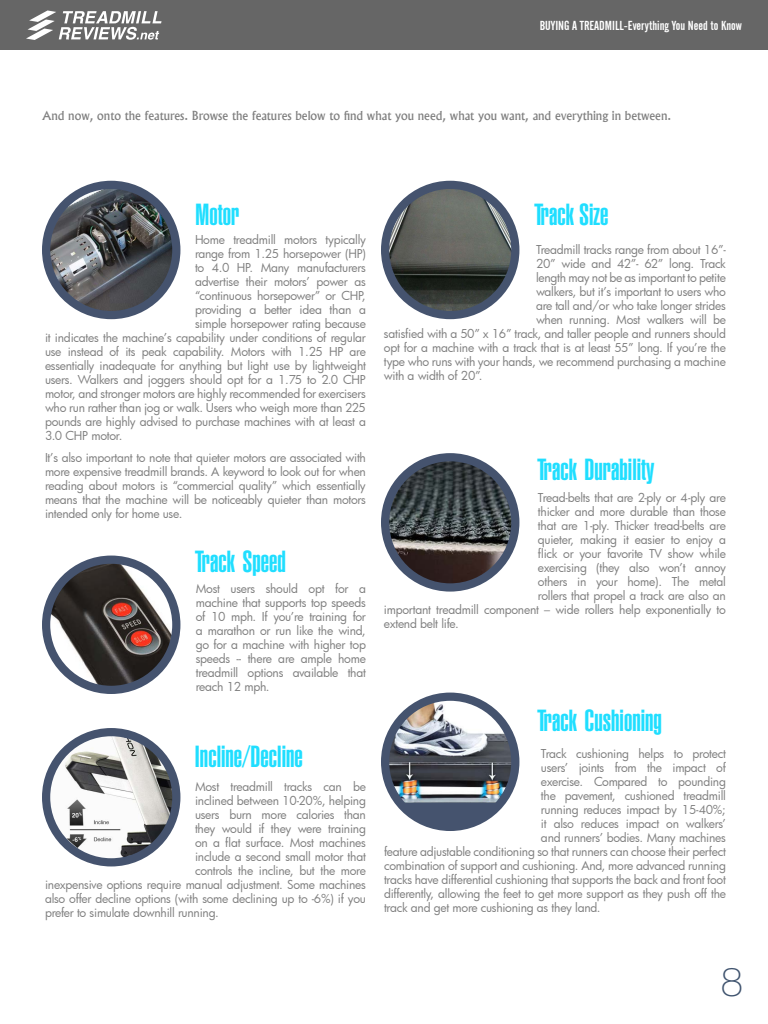
<style>
.page{position:relative;width:768px;height:1024px;background:#fff}
.page>*{position:absolute;margin:0;border:0;box-sizing:border-box;transform-origin:0 0}
.t1{font:100 40px "Helvetica Neue";color:#3f536e}
.t2{font:900 extra-condensed 30px "Helvetica";color:#20deff}
.t3{font:13px "Alternate Gothic No 2 BT";color:#fff}
.t4{font:12px/14px "Futura";letter-spacing:-.02em;color:#808080;text-align:justify}
.t5{font:500 12px "Albertus";color:#808080}
</style>
<div class="page">
<div style="left:381px;top:453px;width:138px;height:139px;background:#45536e;border-radius:50%"></div>
<img style="left:389px;top:461px;width:122px;height:122px;border-radius:61px">
<div style="left:42px;top:556px;width:138px;height:138px;background:#45536e;border-radius:50%"></div>
<img style="left:50px;top:564px;width:122px;height:122px;border-radius:61px">
<div style="left:381px;top:693px;width:138px;height:138px;background:#45536e;border-radius:50%"></div>
<img style="left:389px;top:701px;width:122px;height:102px">
<div style="left:42px;top:728px;width:138px;height:138px;background:#45536e;border-radius:50%"></div>
<img style="left:50px;top:736px;width:122px;height:122px;border-radius:61px">
<div style="left:381px;top:181px;width:138px;height:138px;background:#45536e;border-radius:50%"></div>
<img style="left:389px;top:189px;width:122px;height:122px;border-radius:61px">
<div style="left:42px;top:181px;width:138px;height:138px;background:#45536e;border-radius:50%"></div>
<img style="left:50px;top:189px;width:122px;height:122px;border-radius:61px">
<div style="left:0;top:0;width:768px;height:50px;background:#666"></div>
<svg style="left:26px;top:10px;width:136px;height:30px"></svg>
<p class="t3" style="left:540px;top:18px;width:203px">BUYING A TREADMILL-Everything You Need to Know</p>
<p class="t5" style="left:42px;top:108px;width:631px">And now, onto the features. Browse the features below to find what you need, what you want, and everything in between.</p>
<h2 class="t2" style="left:195px;top:197px;width:46px">Motor</h2>
<p class="t4" style="left:195px;top:232px;width:172px">Home treadmill motors typically</p>
<p class="t4" style="left:195px;top:246px;width:172px">range from 1.25 horsepower (HP)</p>
<p class="t4" style="left:195px;top:260px;width:172px">to 4.0 HP. Many manufacturers</p>
<p class="t4" style="left:195px;top:274px;width:172px">advertise their motors’ power as</p>
<p class="t4" style="left:195px;top:288px;width:172px">“continuous horsepower” or CHP,</p>
<p class="t4" style="left:195px;top:302px;width:172px">providing a better idea than a</p>
<p class="t4" style="left:195px;top:316px;width:172px">simple horsepower rating because</p>
<p class="t4" style="left:45px;top:330px;width:322px">it indicates the machine’s capability under conditions of regular</p>
<p class="t4" style="left:45px;top:344px;width:322px">use instead of its peak capability. Motors with 1.25 HP are</p>
<p class="t4" style="left:45px;top:358px;width:322px">essentially inadequate for anything but light use by lightweight</p>
<p class="t4" style="left:45px;top:372px;width:322px">users. Walkers and joggers should opt for a 1.75 to 2.0 CHP</p>
<p class="t4" style="left:45px;top:386px;width:322px">motor, and stronger motors are highly recommended for exercisers</p>
<p class="t4" style="left:45px;top:400px;width:322px">who run rather than jog or walk. Users who weigh more than 225</p>
<p class="t4" style="left:45px;top:414px;width:322px">pounds are highly advised to purchase machines with at least a</p>
<p class="t4" style="left:45px;top:428px;width:79px">3.0 CHP motor.</p>
<p class="t4" style="left:45px;top:450px;width:323px">It’s also important to note that quieter motors are associated with more expensive treadmill brands. A keyword to look out for when reading about motors is “commercial quality” which essentially means that the machine will be noticeably quieter than motors intended only for home use.</p>
<h2 class="t2" style="left:195px;top:544px;width:92px">Track Speed</h2>
<p class="t4" style="left:196px;top:581px;width:172px">Most users should opt for a machine that supports top speeds of 10 mph. If you’re training for a marathon or run like the wind, go for a machine with higher top speeds -- there are ample home treadmill options available that reach 12 mph.</p>
<h2 class="t2" style="left:195px;top:740px;width:109px">Incline/Decline</h2>
<p class="t4" style="left:195px;top:779px;width:172px">Most treadmill tracks can be</p>
<p class="t4" style="left:195px;top:793px;width:172px">inclined between 10-20%, helping</p>
<p class="t4" style="left:195px;top:807px;width:172px">users burn more calories than</p>
<p class="t4" style="left:195px;top:821px;width:172px">they would if they were training</p>
<p class="t4" style="left:195px;top:835px;width:172px">on a flat surface. Most machines</p>
<p class="t4" style="left:195px;top:849px;width:172px">include a second small motor that</p>
<p class="t4" style="left:195px;top:864px;width:172px">controls the incline, but the more</p>
<p class="t4" style="left:45px;top:878px;width:322px">inexpensive options require manual adjustment. Some machines</p>
<p class="t4" style="left:45px;top:892px;width:322px">also offer decline options (with some declining up to -6%) if you</p>
<p class="t4" style="left:45px;top:906px;width:175px">prefer to simulate downhill running.</p>
<h2 class="t2" style="left:534px;top:197px;width:76px">Track Size</h2>
<p class="t4" style="left:536px;top:242px;width:191px">Treadmill tracks range from about 16”-</p>
<p class="t4" style="left:536px;top:256px;width:191px">20” wide and 42”- 62” long. Track</p>
<p class="t4" style="left:536px;top:270px;width:191px">length may not be as important to petite</p>
<p class="t4" style="left:536px;top:284px;width:191px">walkers, but it’s important to users who</p>
<p class="t4" style="left:536px;top:298px;width:191px">are tall and/or who take longer strides</p>
<p class="t4" style="left:536px;top:312px;width:192px">when running. Most walkers will be</p>
<p class="t4" style="left:384px;top:326px;width:343px">satisfied with a 50” x 16” track, and taller people and runners should</p>
<p class="t4" style="left:384px;top:340px;width:343px">opt for a machine with a track that is at least 55” long. If you’re the</p>
<p class="t4" style="left:384px;top:354px;width:343px">type who runs with your hands, we recommend purchasing a machine</p>
<p class="t4" style="left:384px;top:368px;width:100px">with a width of 20”.</p>
<h2 class="t2" style="left:537px;top:453px;width:119px">Track Durability</h2>
<p class="t4" style="left:538px;top:490px;width:189px">Tread-belts that are 2-ply or 4-ply are</p>
<p class="t4" style="left:538px;top:504px;width:190px">thicker and more durable than those</p>
<p class="t4" style="left:538px;top:518px;width:189px">that are 1-ply. Thicker tread-belts are</p>
<p class="t4" style="left:538px;top:532px;width:189px">quieter, making it easier to enjoy a</p>
<p class="t4" style="left:538px;top:546px;width:189px">flick or your favorite TV show while</p>
<p class="t4" style="left:538px;top:560px;width:189px">exercising (they also won’t annoy</p>
<p class="t4" style="left:538px;top:574px;width:189px">others in your home). The metal</p>
<p class="t4" style="left:538px;top:588px;width:189px">rollers that propel a track are also an</p>
<p class="t4" style="left:384px;top:602px;width:343px">important treadmill component – wide rollers help exponentially to</p>
<p class="t4" style="left:384px;top:616px;width:76px">extend belt life.</p>
<h2 class="t2" style="left:537px;top:703px;width:126px">Track Cushioning</h2>
<p class="t4" style="left:541px;top:747px;width:186px">Track cushioning helps to protect</p>
<p class="t4" style="left:541px;top:761px;width:186px">users’ joints from the impact of</p>
<p class="t4" style="left:541px;top:775px;width:186px">exercise. Compared to pounding</p>
<p class="t4" style="left:541px;top:789px;width:186px">the pavement, cushioned treadmill</p>
<p class="t4" style="left:541px;top:803px;width:186px">running reduces impact by 15-40%;</p>
<p class="t4" style="left:541px;top:817px;width:186px">it also reduces impact on walkers’</p>
<p class="t4" style="left:541px;top:831px;width:186px">and runners’ bodies. Many machines</p>
<p class="t4" style="left:384px;top:845px;width:343px">feature adjustable conditioning so that runners can choose their perfect</p>
<p class="t4" style="left:384px;top:859px;width:343px">combination of support and cushioning. And, more advanced running</p>
<p class="t4" style="left:384px;top:873px;width:343px">tracks have differential cushioning that supports the back and front foot</p>
<p class="t4" style="left:384px;top:887px;width:344px">differently, allowing the feet to get more support as they push off the</p>
<p class="t4" style="left:384px;top:901px;width:218px">track and get more cushioning as they land.</p>
<h1 class="t1" style="left:721px;top:960px;width:24px">8</h1>
</div>
